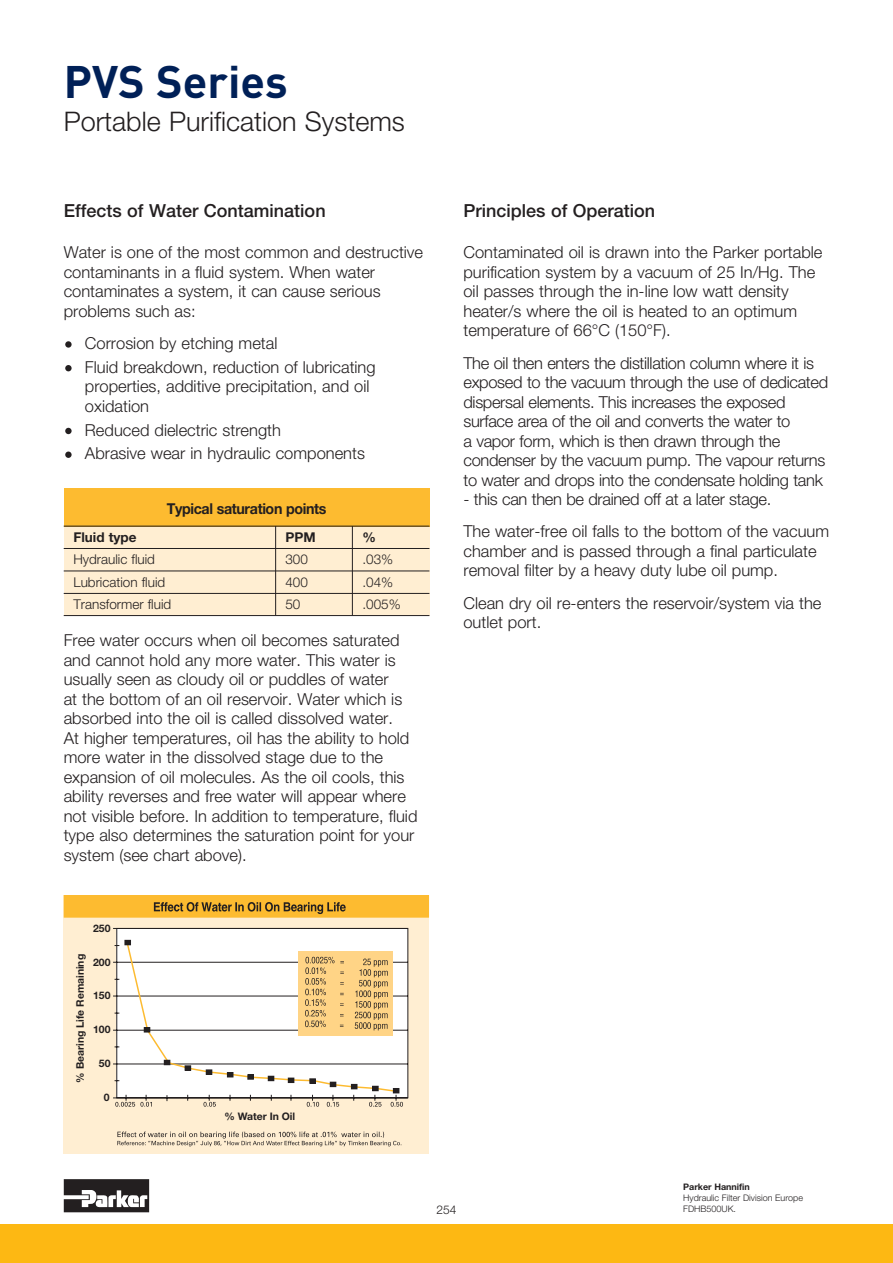
<style>
.page{position:relative;width:893px;height:1263px;background:#fff}
.page>*{position:absolute;margin:0;border:0;box-sizing:border-box;transform-origin:0 0}
.t1{font:700 45px "DINOT";color:#002057}
.t2{font:300 27px "Helvetica Neue LT Std";color:#231f20}
.t3{font:500 18px "Helvetica Neue LT Std";color:#231f20}
.t4{font:300 16.5px/19.5px "Helvetica Neue LT Std";color:#231f20}
.t5{font:300 16.5px/19.5px "Helvetica Neue LT Std";letter-spacing:-.02em;color:#231f20}
.t6{font:700 15px "Helvetica Neue LT Std";letter-spacing:-.025em;color:#231f20;scale:.95 1}
.t7{font:300 13.5px/22.5px "Helvetica Neue LT Std";color:#231f20}
.t8{font:700 13.5px "Helvetica Neue LT Std";color:#231f20}
.t9{font:300 12px "Helvetica Neue LT Std";color:#231f20}
.t10{font:700 10.35px "Helvetica Neue";color:#231f20}
.t11{font:300 9px/11.2px "Helvetica Neue LT Std";color:#231f20}
.t12{font:700 9px "Helvetica Neue LT Std";color:#231f20}
</style>
<div class="page">
<div style="left:0;top:1225px;width:893px;height:38px;background:#fdb813"></div>
<div style="left:64px;top:1179px;width:86px;height:35px;background:#b8b6b7"></div>
<svg style="left:64px;top:1179px;width:85px;height:33px;background:#5e5b5c"></svg>
<svg style="left:65px;top:341px;width:7px;height:7px"></svg>
<div style="left:65px;top:365px;width:7px;height:6px;background:#231f20;border-radius:50%"></div>
<div style="left:65px;top:428px;width:7px;height:6px;background:#231f20;border-radius:50%"></div>
<div style="left:65px;top:451px;width:7px;height:7px;background:#231f20;border-radius:50%"></div>
<div style="left:64px;top:488px;width:365px;height:127px;background:#ffeed2"></div>
<div style="left:64px;top:488px;width:365px;height:38px;background:#fdbb30"></div>
<hr style="left:352px;top:526px;width:1px;height:89px;background:#231f20">
<hr style="left:275px;top:526px;width:1px;height:89px;background:#231f20">
<hr style="left:64px;top:526px;width:365px;height:1px;background:#231f20">
<hr style="left:64px;top:548px;width:365px;height:1px;background:#231f20">
<hr style="left:64px;top:571px;width:365px;height:1px;background:#231f20">
<hr style="left:64px;top:593px;width:365px;height:1px;background:#231f20">
<hr style="left:64px;top:615px;width:365px;height:1px;background:#231f20">
<div style="left:64px;top:895px;width:365px;height:258px;background:#ffeed2"></div>
<svg style="left:117px;top:1131px;width:285px;height:15px"></svg>
<svg style="left:115px;top:1102px;width:37px;height:5px"></svg>
<svg style="left:203px;top:1102px;width:13px;height:5px"></svg>
<svg style="left:307px;top:1102px;width:12px;height:5px"></svg>
<svg style="left:327px;top:1102px;width:12px;height:5px"></svg>
<svg style="left:369px;top:1102px;width:12px;height:5px"></svg>
<svg style="left:391px;top:1102px;width:12px;height:5px"></svg>
<svg style="left:113px;top:928px;width:296px;height:174px"></svg>
<div style="left:64px;top:895px;width:365px;height:23px;background:#fdbb30"></div>
<svg style="left:154px;top:902px;width:192px;height:12px"></svg>
<svg style="left:125px;top:940px;width:274px;height:153px;background:#f4ecdd"></svg>
<h1 class="t1" style="left:64px;top:66px;width:225px">PVS Series</h1>
<h2 class="t2" style="left:64px;top:111px;width:343px">Portable Purification Systems</h2>
<p class="t3" style="left:64px;top:204px;width:263px">Effects of Water Contamination</p>
<p class="t3" style="left:463px;top:204px;width:193px">Principles of Operation</p>
<p class="t4" style="left:64px;top:245px;width:361px">Water is one of the most common and destructive contaminants in a fluid system. When water contaminates a system, it can cause serious problems such as:</p>
<p class="t4" style="left:85px;top:333px;width:292px;line-height:23.7px">Corrosion by etching metal<br>Fluid breakdown, reduction of lubricating</p>
<p class="t4" style="left:85px;top:379px;width:286px">properties, additive precipitation, and oil oxidation</p>
<p class="t4" style="left:85px;top:420px;width:281px;line-height:23.7px">Reduced dielectric strength<br>Abrasive wear in hydraulic components</p>
<p class="t6" style="left:167px;top:503px;width:170px">Typical saturation points</p>
<p class="t8" style="left:73px;top:532px;width:65px">Fluid type</p>
<p class="t7" style="left:73px;top:550px;width:99px">Hydraulic fluid<br>Lubrication fluid<br>Transformer fluid</p>
<p class="t8" style="left:285px;top:532px;width:32px">PPM</p>
<p class="t7" style="left:285px;top:550px;width:24px;text-align:justify">300<br>400<br>50</p>
<p class="t8" style="left:363px;top:532px;width:15px">%</p>
<p class="t7" style="left:363px;top:550px;width:40px">.03% .04% .005%</p>
<p class="t4" style="left:64px;top:633px;width:355px">Free water occurs when oil becomes saturated and cannot hold any more water. This water is usually seen as cloudy oil or puddles of water<br>at the bottom of an oil reservoir. Water which is absorbed into the oil is called dissolved water.<br>At higher temperatures, oil has the ability to hold more water in the dissolved stage due to the expansion of oil molecules. As the oil cools, this ability reverses and free water will appear where not visible before. In addition to temperature, fluid type also determines the saturation point for your system (see chart above).</p>
<p class="t10" style="left:93px;top:924px;width:19px">250</p>
<p class="t10" style="left:76px;top:1083px;width:130px;rotate:-90deg">% Bearing Life Remaining</p>
<p class="t10" style="left:93px;top:958px;width:19px">200</p>
<p class="t10" style="left:93px;top:992px;width:19px">150</p>
<p class="t10" style="left:93px;top:1026px;width:19px">100</p>
<p class="t10" style="left:99px;top:1060px;width:13px">50</p>
<p class="t10" style="left:104px;top:1093px;width:7px">0</p>
<p class="t10" style="left:224px;top:1113px;width:72px">% Water In Oil</p>
<p class="t4" style="left:463px;top:245px;width:360px">Contaminated oil is drawn into the Parker portable purification system by a vacuum of 25 In/Hg. The oil passes through the in-line low watt density heater/s where the oil is heated to an optimum temperature of 66°C (150°F).</p>
<p class="t5" style="left:463px;top:355px;width:366px">The oil then enters the distillation column where it is exposed to the vacuum through the use of dedicated dispersal elements. This increases the exposed surface area of the oil and converts the water to<br>a vapor form, which is then drawn through the condenser by the vacuum pump. The vapour returns to water and drops into the condensate holding tank</p>
<p class="t4" style="left:463px;top:485px;width:367px;line-height:32.2px">- this can then be drained off at a later stage.<br>The water-free oil falls to the bottom of the vacuum</p>
<p class="t4" style="left:463px;top:543px;width:355px">chamber and is passed through a final particulate removal filter by a heavy duty lube oil pump.</p>
<p class="t4" style="left:463px;top:595px;width:360px">Clean dry oil re-enters the reservoir/system via the outlet port.</p>
<p class="t9" style="left:436px;top:1205px;width:22px">254</p>
<p class="t12" style="left:683px;top:1183px;width:68px">Parker Hannifin</p>
<p class="t11" style="left:683px;top:1193px;width:121px">Hydraulic Filter Division Europe<br>FDHB500UK.</p>
</div>
